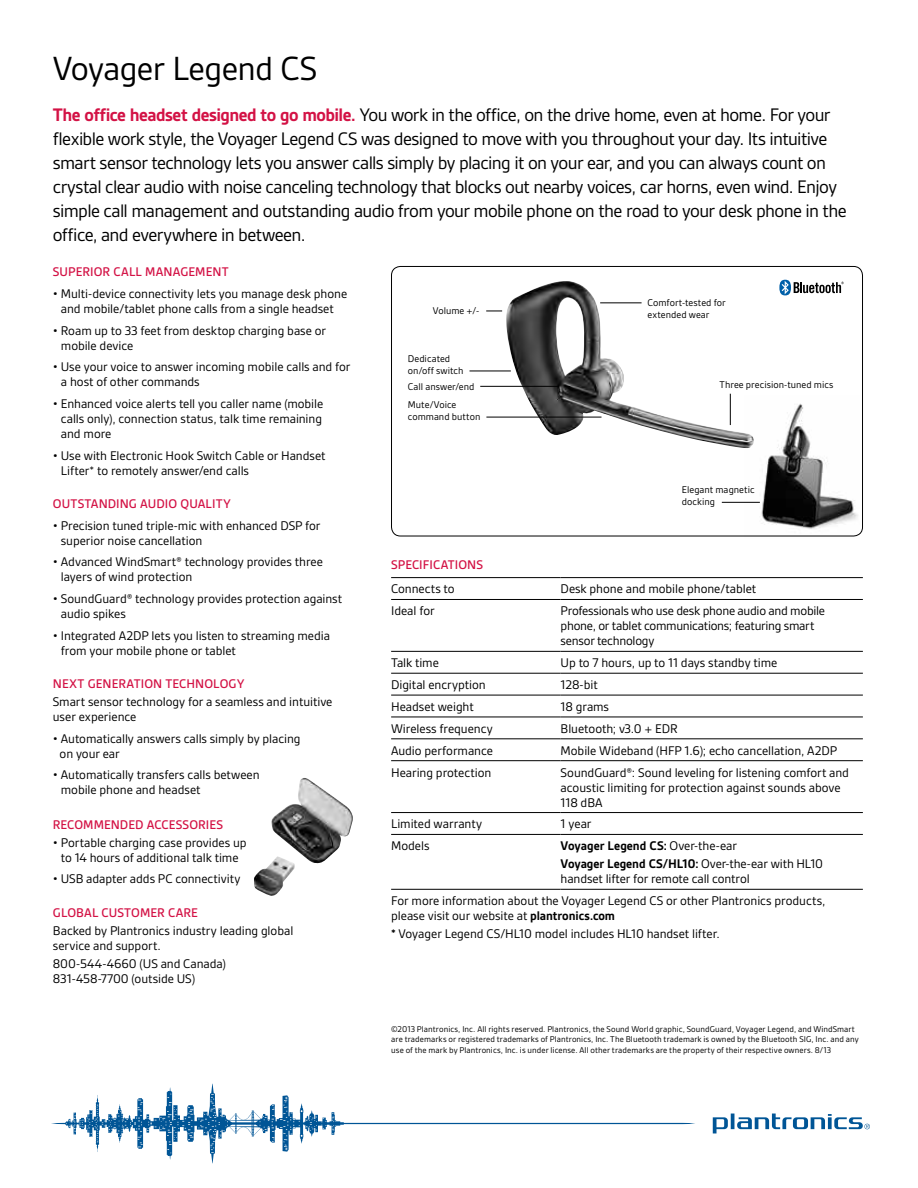
<style>
.page{position:relative;width:918px;height:1188px;background:#fff}
.page>*{position:absolute;margin:0;border:0;box-sizing:border-box;transform-origin:0 0}
.t1{font:36px "Gesta";letter-spacing:-.02em;color:#000}
.t2{font:19.5px/24px "Gesta";letter-spacing:-.03em;color:#000}
.t3{font:13.5px/15px "Gesta";letter-spacing:-.005em;color:#000}
.t4{font:500 13.5px "Gesta";letter-spacing:.005em;color:#d31245}
.t5{font:700 13.5px/18px "Gesta";letter-spacing:-.005em;color:#000}
.t6{font:10.5px/12px "Gesta";letter-spacing:.005em;color:#000}
.t7{font:9px/10.5px "Gesta";letter-spacing:.01em;color:#000}
.s1{font-weight:700;color:#d31245}
.s2{font-weight:400}
.s3{font-weight:700}
</style>
<div class="page">
<img style="left:744px;top:403px;width:116px;height:134px">
<svg style="left:713px;top:1114px;width:157px;height:19px"></svg>
<svg style="left:51px;top:1084px;width:644px;height:79px"></svg>
<img style="left:506px;top:281px;width:248px;height:167px">
<div style="left:391px;top:266px;width:472px;height:270px;border:1px solid #000;border-radius:9px"></div>
<hr style="left:391px;top:577px;width:170px;height:1px;background:#000">
<hr style="left:561px;top:577px;width:302px;height:1px;background:#000">
<hr style="left:391px;top:599px;width:170px;height:1px;background:#000">
<hr style="left:561px;top:599px;width:302px;height:1px;background:#000">
<hr style="left:391px;top:651px;width:170px;height:1px;background:#000">
<hr style="left:561px;top:651px;width:302px;height:1px;background:#000">
<hr style="left:391px;top:673px;width:170px;height:1px;background:#000">
<hr style="left:561px;top:673px;width:302px;height:1px;background:#000">
<hr style="left:391px;top:695px;width:170px;height:1px;background:#000">
<hr style="left:561px;top:695px;width:302px;height:1px;background:#000">
<hr style="left:391px;top:717px;width:170px;height:1px;background:#000">
<hr style="left:561px;top:717px;width:302px;height:1px;background:#000">
<hr style="left:391px;top:739px;width:170px;height:1px;background:#000">
<hr style="left:561px;top:739px;width:302px;height:1px;background:#000">
<hr style="left:391px;top:760px;width:170px;height:1px;background:#000">
<hr style="left:561px;top:760px;width:302px;height:1px;background:#000">
<hr style="left:391px;top:812px;width:170px;height:1px;background:#000">
<hr style="left:561px;top:812px;width:302px;height:1px;background:#000">
<hr style="left:391px;top:834px;width:170px;height:1px;background:#000">
<hr style="left:561px;top:834px;width:302px;height:1px;background:#000">
<hr style="left:391px;top:889px;width:170px;height:1px;background:#000">
<hr style="left:561px;top:889px;width:302px;height:1px;background:#000">
<svg style="left:779px;top:280px;width:65px;height:15px"></svg>
<img style="left:254px;top:863px;width:41px;height:33px">
<img style="left:271px;top:778px;width:82px;height:85px">
<svg style="left:486px;top:311px;width:16px;height:1px"></svg>
<hr style="left:730px;top:394px;width:1px;height:31px;background:#000">
<hr style="left:600px;top:303px;width:42px;height:1px;background:#000">
<hr style="left:722px;top:502px;width:38px;height:1px;background:#000">
<hr style="left:470px;top:371px;width:41px;height:1px;background:#000">
<hr style="left:480px;top:386px;width:79px;height:1px;background:#000">
<hr style="left:486px;top:417px;width:116px;height:1px;background:#000">
<h1 class="t1" style="left:53px;top:48px;width:266px">Voyager Legend CS</h1>
<p class="t2" style="left:53px;top:103px;width:795px"><span class="s1">The office headset designed to go mobile.</span> You work in the office, on the drive home, even at home. For your flexible work style, the Voyager Legend CS was designed to move with you throughout your day. Its intuitive smart sensor technology lets you answer calls simply by placing it on your ear, and you can always count on crystal clear audio with noise canceling technology that blocks out nearby voices, car horns, even wind. Enjoy simple call management and outstanding audio from your mobile phone on the road to your desk phone in the office, and everywhere in between.</p>
<p class="t4" style="left:53px;top:264px;width:177px">SUPERIOR CALL MANAGEMENT</p>
<p class="t3" style="left:53px;top:286px;width:296px;text-align:center">• Multi-device connectivity lets you manage desk phone and mobile/tablet phone calls from a single headset</p>
<p class="t3" style="left:61px;top:323px;width:267px;text-indent:-8px">• Roam up to 33 feet from desktop charging base or mobile device</p>
<p class="t3" style="left:61px;top:359px;width:291px;text-indent:-8px">• Use your voice to answer incoming mobile calls and for a host of other commands</p>
<p class="t3" style="left:61px;top:396px;width:264px;text-align:justify;text-indent:-8px">• Enhanced voice alerts tell you caller name (mobile calls only), connection status, talk time remaining and more</p>
<p class="t3" style="left:61px;top:448px;width:266px;text-indent:-8px">• Use with Electronic Hook Switch Cable or Handset<br>Lifter* to remotely answer/end calls</p>
<p class="t4" style="left:53px;top:496px;width:180px">OUTSTANDING AUDIO QUALITY</p>
<p class="t3" style="left:61px;top:518px;width:261px;text-indent:-8px">• Precision tuned triple-mic with enhanced DSP for superior noise cancellation</p>
<p class="t3" style="left:61px;top:554px;width:264px;text-indent:-8px">• Advanced WindSmart® technology provides three layers of wind protection</p>
<p class="t3" style="left:61px;top:591px;width:283px;text-indent:-8px">• SoundGuard® technology provides protection against audio spikes</p>
<p class="t3" style="left:61px;top:628px;width:271px;text-indent:-8px">• Integrated A2DP lets you listen to streaming media from your mobile phone or tablet</p>
<p class="t4" style="left:53px;top:676px;width:193px">N EXT GENERATION TECHNOLOGY</p>
<p class="t3" style="left:53px;top:694px;width:281px">Smart sensor technology for a seamless and intuitive user experience</p>
<p class="t3" style="left:60px;top:731px;width:243px;text-indent:-7px">• Automatically answers calls simply by placing on your ear</p>
<p class="t3" style="left:61px;top:767px;width:200px;text-indent:-8px">• Automatically transfers calls between mobile phone and headset</p>
<p class="t4" style="left:53px;top:817px;width:98px">RECOMMENDED ACC</p>
<p class="t4" style="left:169px;top:817px;width:55px">ESSORIES</p>
<p class="t3" style="left:53px;top:835px;width:195px;text-align:center">• Portable charging case provides up to 14 hours of additional talk time</p>
<p class="t3" style="left:53px;top:871px;width:189px">• USB adapter adds PC connectivity</p>
<p class="t4" style="left:53px;top:905px;width:147px">GLOBAL CUSTOMER CARE</p>
<p class="t3" style="left:53px;top:923px;width:242px">Backed by Plantronics industry leading global service and support.</p>
<p class="t3" style="left:53px;top:956px;width:175px">800-544-4660 (US and Canada)<br>831-458-7700 (outside US)</p>
<p class="t6" style="left:433px;top:304px;width:48px">Volume +/-</p>
<p class="t6" style="left:408px;top:352px;width:57px">Dedicated on/off switch</p>
<p class="t6" style="left:408px;top:398px;width:74px">Mute/Voice command button</p>
<p class="t6" style="left:408px;top:380px;width:68px">Call answer/end</p>
<p class="t4" style="left:391px;top:557px;width:92px">SPECI FICATIONS</p>
<p class="t6" style="left:647px;top:297px;width:80px">Comfort-tested for extended wear</p>
<p class="t6" style="left:720px;top:379px;width:115px">Three precision-tuned mics</p>
<p class="t6" style="left:682px;top:484px;width:74px">Elegant magnetic docking</p>
<p class="t3" style="left:391px;top:582px;width:65px">Connects to</p>
<p class="t3" style="left:561px;top:582px;width:197px">Desk phone and mobile phone/tablet</p>
<p class="t3" style="left:391px;top:603px;width:45px">Ideal for</p>
<p class="t3" style="left:561px;top:603px;width:266px">Professionals who use desk phone audio and mobile phone, or tablet communications; featuring smart sensor technology</p>
<p class="t3" style="left:391px;top:655px;width:49px">Talk time</p>
<p class="t3" style="left:561px;top:655px;width:218px">Up to 7 hours, up to 11 days standby time</p>
<p class="t3" style="left:391px;top:677px;width:96px">Digital encryption</p>
<p class="t3" style="left:561px;top:677px;width:39px">128-bit</p>
<p class="t3" style="left:391px;top:699px;width:84px">Headset weight</p>
<p class="t3" style="left:561px;top:699px;width:50px">18 grams</p>
<p class="t3" style="left:391px;top:721px;width:103px">Wireless frequency</p>
<p class="t3" style="left:561px;top:721px;width:118px">Bluetooth; v3.0 + EDR</p>
<p class="t3" style="left:391px;top:743px;width:103px">Audio performance</p>
<p class="t3" style="left:561px;top:743px;width:278px">Mobile Wideband (HFP 1.6); echo cancellation, A2DP</p>
<p class="t3" style="left:391px;top:765px;width:102px">Hearing protection</p>
<p class="t3" style="left:561px;top:765px;width:290px">SoundGuard®: Sound leveling for listening comfort and acoustic limiting for protection against sounds above<br>118 dBA</p>
<p class="t3" style="left:391px;top:816px;width:92px">Limited warranty</p>
<p class="t3" style="left:561px;top:816px;width:32px">1 year</p>
<p class="t3" style="left:391px;top:838px;width:40px">Models</p>
<p class="t5" style="left:561px;top:837px;width:264px">Voyager Legend CS: <span class="s2">Over-the-ear<br></span>Voyager Legend CS/HL10: <span class="s2">Over-the-ear with HL10</span></p>
<p class="t3" style="left:391px;top:868px;width:436px;line-height:21.9px;text-indent:170px">handset lifter for remote call control<br>For more information about the Voyager Legend CS or other Plantronics products,</p>
<p class="t3" style="left:391px;top:907px;width:330px;line-height:18px">please visit our website at <span class="s3">plantronics.com<br>*</span> Voyager Legend CS/HL10 model includes HL10 handset lifter.</p>
<p class="t7" style="left:391px;top:1024px;width:469px">©2013 Plantronics, Inc. All rights reserved. Plantronics, the Sound World graphic, SoundGuard, Voyager Legend, and WindSmart are trademarks or registered trademarks of Plantronics, Inc. The Bluetooth trademark is owned by the Bluetooth SIG, Inc. and any use of the mark by Plantronics, Inc. is under license. All other trademarks are the property of their respective owners. 8/13</p>
</div>
